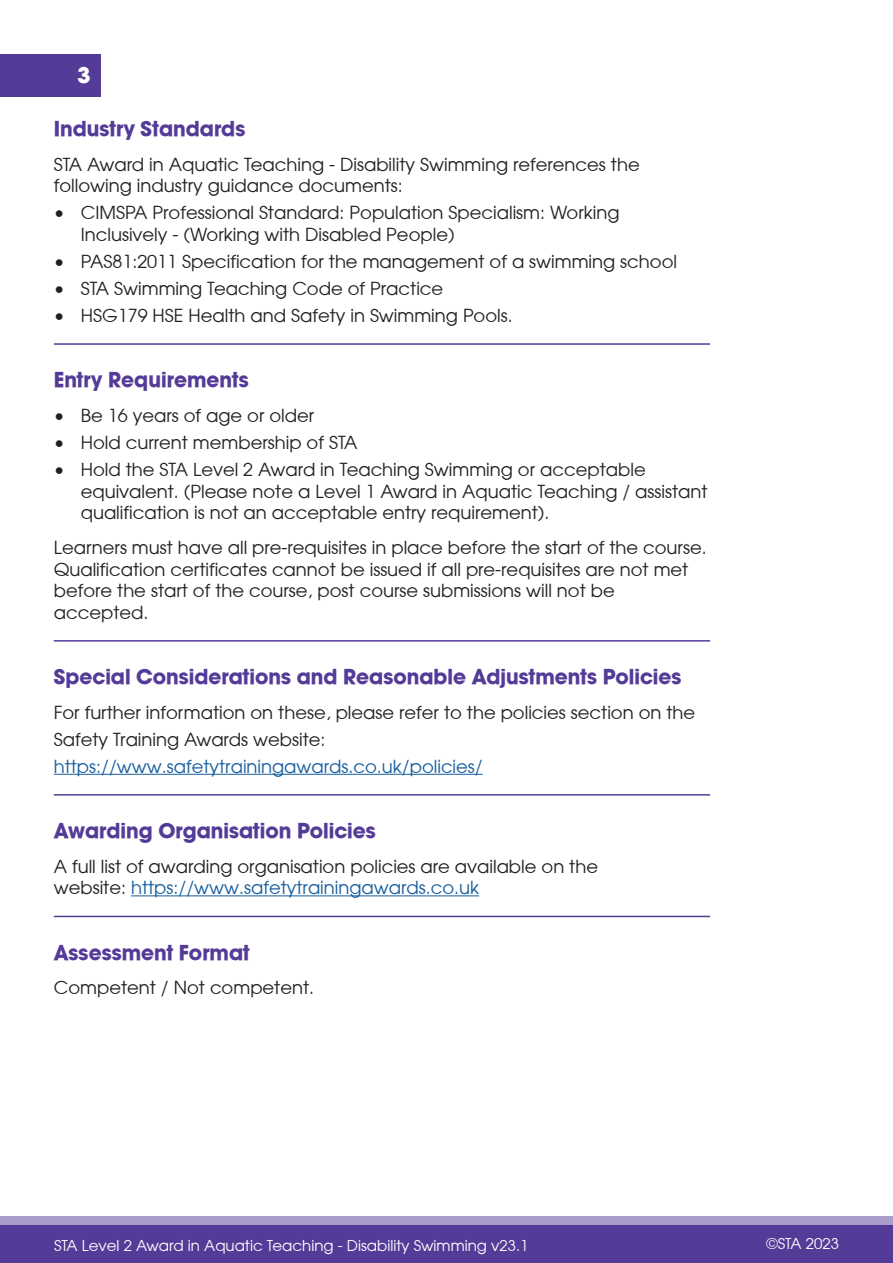
<style>
.page{position:relative;width:893px;height:1263px;background:#fff}
.page>*{position:absolute;margin:0;border:0;box-sizing:border-box;transform-origin:0 0}
.t1{font:24px "Avant Garde Md ITCTT Bold";color:#fff}
.t2{font:22.5px "Avant Garde Md ITCTT Bold";color:#543b98}
.t3{font:18px/21.6px "Avant Garde";color:#231f20}
.t4{font:18px "Avant Garde";color:#175d9e}
.t5{font:15px "Avant Garde";color:#fff}
.s1{color:#231f20}
</style>
<div class="page">
<div style="left:0;top:1216px;width:893px;height:38px;background:#aa9dcc"></div>
<div style="left:0;top:54px;width:101px;height:42px;background:#543b98"></div>
<div style="left:0;top:1225px;width:893px;height:38px;background:#543b98"></div>
<hr style="left:54px;top:343px;width:656px;height:2px;background:#543b98">
<hr style="left:54px;top:640px;width:656px;height:2px;background:#543b98">
<hr style="left:54px;top:794px;width:656px;height:1px;background:#543b98">
<hr style="left:54px;top:774px;width:429px;height:1px;background:#175d9e">
<hr style="left:131px;top:895px;width:348px;height:1px;background:#175d9e">
<hr style="left:54px;top:916px;width:656px;height:1px;background:#543b98">
<h1 class="t1" style="left:78px;top:61px;width:15px">3</h1>
<p class="t2" style="left:54px;top:115px;width:193px">Industry Standards</p>
<p class="t3" style="left:54px;top:153px;width:587px">STA Award in Aquatic Teaching - Disability Swimming references the following industry guidance documents:</p>
<p class="t3" style="left:81px;top:202px;width:540px;text-indent:-27px">• CIMSPA Professional Standard: Population Specialism: Working<br>Inclusively - (Working with Disabled People)</p>
<p class="t3" style="left:54px;top:250px;width:625px">• PAS81:2011 Specification for the management of a swimming school</p>
<p class="t3" style="left:54px;top:277px;width:391px">• STA Swimming Teaching Code of Practice</p>
<p class="t3" style="left:54px;top:304px;width:460px">• HSG179 HSE Health and Safety in Swimming Pools.</p>
<p class="t2" style="left:54px;top:366px;width:196px">Entry Requirements</p>
<p class="t3" style="left:54px;top:404px;width:262px">• Be 16 years of age or older</p>
<p class="t3" style="left:54px;top:431px;width:305px">• Hold current membership of STA</p>
<p class="t3" style="left:81px;top:458px;width:628px;text-indent:-27px">• Hold the STA Level 2 Award in Teaching Swimming or acceptable equivalent. (Please note a Level 1 Award in Aquatic Teaching / assistant qualification is not an acceptable entry requirement).</p>
<p class="t3" style="left:54px;top:536px;width:654px">Learners must have all pre-requisites in place before the start of the course.<br>Qualification certificates cannot be issued if all pre-requisites are not met before the start of the course, post course submissions will not be</p>
<p class="t3" style="left:54px;top:601px;width:96px">accepted.</p>
<p class="t2" style="left:54px;top:663px;width:629px">Special Considerations and Reasonable Adjustments Policies</p>
<p class="t3" style="left:54px;top:698px;width:643px;line-height:27px">For further information on these, please refer to the policies section on the<br>Safety Training Awards website:</p>
<p class="t4" style="left:54px;top:755px;width:430px">https://www.safetytrainingawards.co.uk/policies/</p>
<p class="t2" style="left:54px;top:817px;width:324px">Awarding Organisation Policies</p>
<p class="t3" style="left:54px;top:855px;width:546px">A full list of awarding organisation policies are available on the</p>
<p class="t4" style="left:54px;top:877px;width:427px"><span class="s1">website:</span> https://www.safetytrainingawards.co.uk</p>
<p class="t2" style="left:54px;top:938px;width:197px">Assessment Format</p>
<p class="t3" style="left:54px;top:977px;width:262px">Competent / Not competent.</p>
<p class="t5" style="left:54px;top:1236px;width:476px">STA Level 2 Award in Aquatic Teaching - Disability Swimming v23.1</p>
<p class="t5" style="left:767px;top:1234px;width:74px">©STA 2023</p>
</div>
